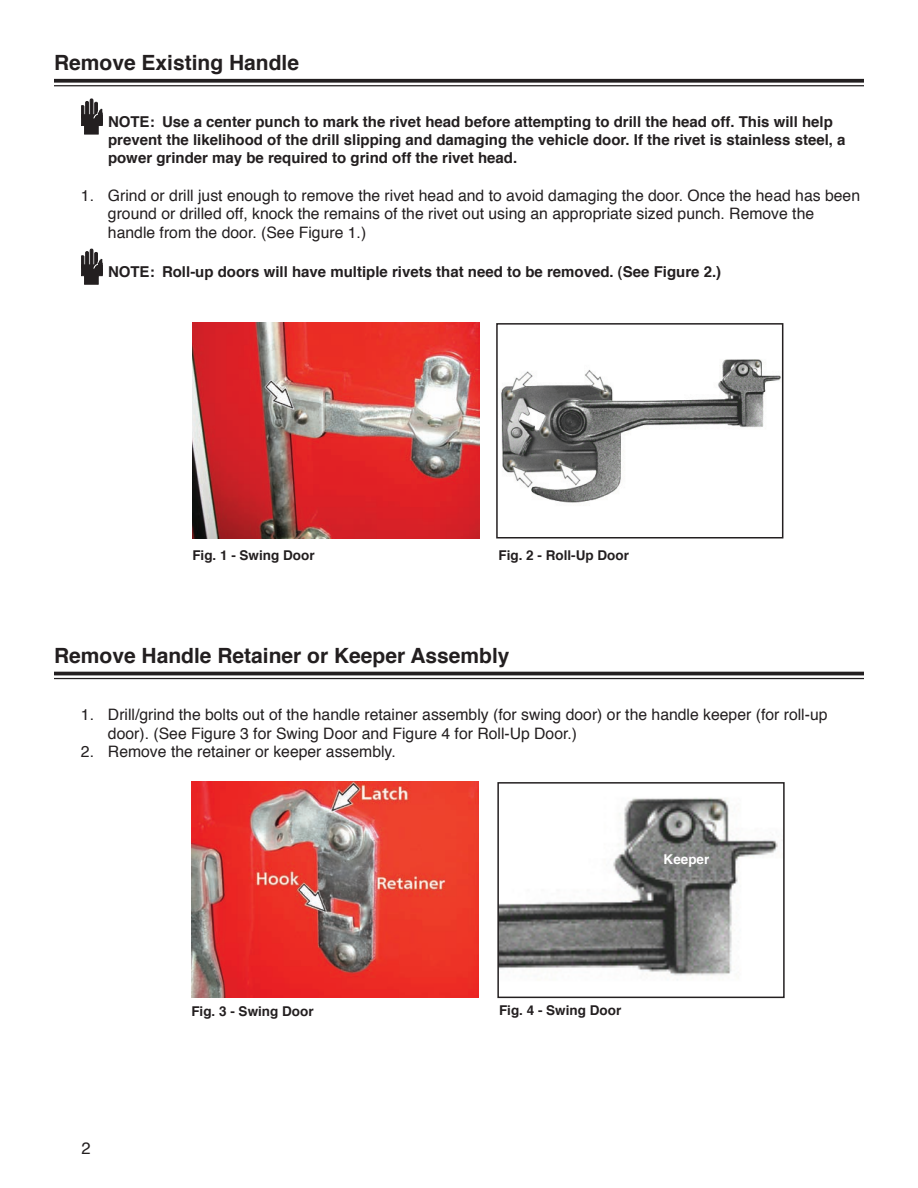
<style>
.page{position:relative;width:918px;height:1188px;background:#fff}
.page>*{position:absolute;margin:0;border:0;box-sizing:border-box;transform-origin:0 0}
.t1{font:700 21px "Helvetica";color:#231f20}
.t2{font:16.5px "Helvetica";color:#231f20}
.t3{font:15.75px/18.9px "Helvetica";color:#231f20}
.t4{font:700 15px/18px "Helvetica";color:#231f20}
.t5{font:700 13.5px "Helvetica";color:#231f20}
.t6{font:700 13.5px "Helvetica";color:#fff}
</style>
<div class="page">
<svg style="left:54px;top:79px;width:810px;height:4px;background:#373435"></svg>
<hr style="left:54px;top:85px;width:810px;height:1px;background:#231f20">
<hr style="left:54px;top:672px;width:810px;height:3px;background:#231f20">
<hr style="left:54px;top:678px;width:810px;height:1px;background:#231f20">
<div style="left:90px;top:99px;width:3px;height:19px;border:1px solid #231f20"></div>
<svg style="left:81px;top:101px;width:22px;height:33px"></svg>
<div style="left:91px;top:119px;width:11px;height:6px;background:#231f20"></div>
<hr style="left:98px;top:113px;width:4px;height:10px;background:#231f20">
<div style="left:86px;top:251px;width:3px;height:17px;border:1px solid #231f20"></div>
<div style="left:90px;top:249px;width:3px;height:19px;border:1px solid #231f20"></div>
<svg style="left:81px;top:252px;width:22px;height:32px"></svg>
<div style="left:91px;top:269px;width:11px;height:6px;background:#231f20"></div>
<hr style="left:98px;top:263px;width:4px;height:10px;background:#231f20">
<img style="left:192px;top:323px;width:287px;height:215px">
<img style="left:501px;top:359px;width:279px;height:144px">
<div style="left:496px;top:323px;width:287px;height:215px;border:2px solid #231f20"></div>
<img style="left:191px;top:782px;width:287px;height:215px">
<img style="left:500px;top:797px;width:278px;height:183px">
<div style="left:497px;top:782px;width:288px;height:216px;border:2px solid #231f20"></div>
<h1 class="t1" style="left:54px;top:44px;width:247px">Remove Existing Handle</h1>
<p class="t4" style="left:108px;top:112px;width:22px">Note</p>
<p class="t4" style="left:108px;top:112px;width:739px;text-indent:42px">: Use a center punch to mark the rivet head before attempting to drill the head off. This will help prevent the likelihood of the drill slipping and damaging the vehicle door. If the rivet is stainless steel, a power grinder may be required to grind off the rivet head.</p>
<p class="t3" style="left:108px;top:185px;width:754px;text-indent:-27px">1. Grind or drill just enough to remove the rivet head and to avoid damaging the door. Once the head has been ground or drilled off, knock the remains of the rivet out using an appropriate sized punch. Remove the handle from the door. (See Figure 1.)</p>
<p class="t4" style="left:108px;top:262px;width:22px">Note</p>
<p class="t4" style="left:150px;top:262px;width:573px">: Roll-up doors will have multiple rivets that need to be removed. (See Figure 2.)</p>
<p class="t5" style="left:192px;top:543px;width:124px">Fig. 1 - Swing Door</p>
<p class="t5" style="left:498px;top:543px;width:132px">Fig. 2 - Roll-Up Door</p>
<h1 class="t1" style="left:54px;top:637px;width:457px">Remove Handle Retainer or Keeper Assembly</h1>
<p class="t3" style="left:108px;top:704px;width:721px;text-indent:-27px">1. Drill/grind the bolts out of the handle retainer assembly (for swing door) or the handle keeper (for roll-up door). (See Figure 3 for Swing Door and Figure 4 for Roll-Up Door.)</p>
<p class="t3" style="left:81px;top:742px;width:316px">2. Remove the retainer or keeper assembly.</p>
<p class="t2" style="left:82px;top:1135px;width:11px">2</p>
<p class="t6" style="left:664px;top:847px;width:47px">Keeper</p>
<p class="t5" style="left:191px;top:999px;width:124px">Fig. 3 - Swing Door</p>
<p class="t5" style="left:499px;top:998px;width:124px">Fig. 4 - Swing Door</p>
</div>
